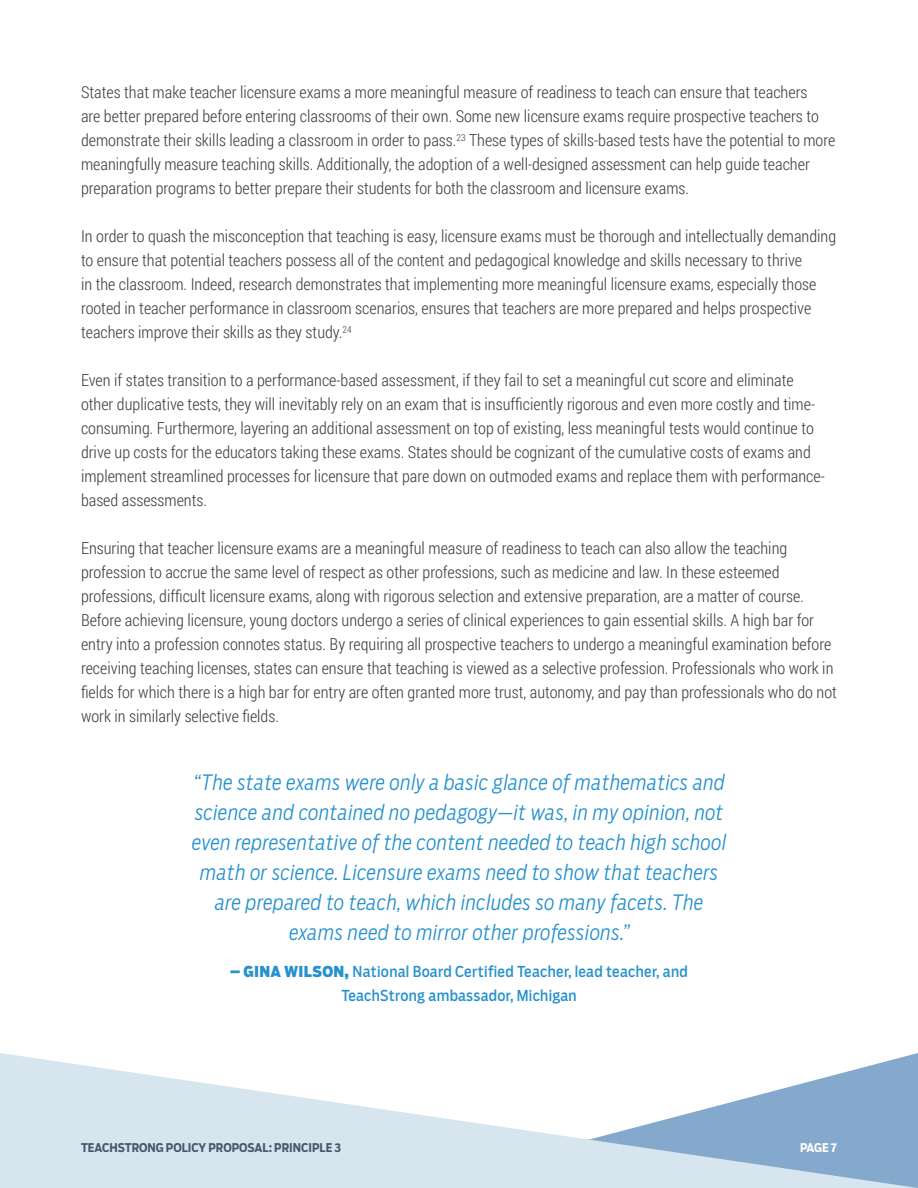
<style>
.page{position:relative;width:918px;height:1188px;background:#fff}
.page>*{position:absolute;margin:0;border:0;box-sizing:border-box;transform-origin:0 0}
.t1{font:italic 300 21px/30px "Boomer Cond";letter-spacing:.02em;color:#2591cd;text-align:center}
.t2{font:300 16.5px/24px "Roboto Condensed";color:#3e3e3f}
.t3{font:15px/24px "Boomer Cond";letter-spacing:.02em;color:#2591cd;text-align:center}
.t4{font:700 12px "Boomer Cond";color:#48576e}
.t5{font:700 12px "Boomer Cond";color:#fff}
.s1{font-weight:900}
</style>
<div class="page">
<svg style="left:0;top:1053px;width:918px;height:135px;fill:#d7e5ee"></svg>
<p class="t2" style="left:81px;top:80px;width:756px">States that make teacher licensure exams a more meaningful measure of readiness to teach can ensure that teachers<br>are better prepared before entering classrooms of their own. Some new licensure exams require prospective teachers to demonstrate their skills leading a classroom in order to pass.<sup>23</sup> These types of skills-based tests have the potential to more meaningfully measure teaching skills. Additionally, the adoption of a well-designed assessment can help guide teacher preparation programs to better prepare their students for both the classroom and licensure exams.</p>
<p class="t2" style="left:81px;top:224px;width:757px">In order to quash the misconception that teaching is easy, licensure exams must be thorough and intellectually demanding to ensure that potential teachers possess all of the content and pedagogical knowledge and skills necessary to thrive<br>in the classroom. Indeed, research demonstrates that implementing more meaningful licensure exams, especially those rooted in teacher performance in classroom scenarios, ensures that teachers are more prepared and helps prospective teachers improve their skills as they study.<sup>24</sup></p>
<p class="t2" style="left:81px;top:368px;width:745px">Even if states transition to a performance-based assessment, if they fail to set a meaningful cut score and eliminate other duplicative tests, they will inevitably rely on an exam that is insufficiently rigorous and even more costly and time&shy;consuming. Furthermore, layering an additional assessment on top of existing, less meaningful tests would continue to drive up costs for the educators taking these exams. States should be cognizant of the cumulative costs of exams and implement streamlined processes for licensure that pare down on outmoded exams and replace them with performance&shy;based assessments.</p>
<p class="t2" style="left:81px;top:536px;width:757px">Ensuring that teacher licensure exams are a meaningful measure of readiness to teach can also allow the teaching profession to accrue the same level of respect as other professions, such as medicine and law. In these esteemed professions, difficult licensure exams, along with rigorous selection and extensive preparation, are a matter of course.<br>Before achieving licensure, young doctors undergo a series of clinical experiences to gain essential skills. A high bar for entry into a profession connotes status. By requiring all prospective teachers to undergo a meaningful examination before receiving teaching licenses, states can ensure that teaching is viewed as a selective profession. Professionals who work in fields for which there is a high bar for entry are often granted more trust, autonomy, and pay than professionals who do not work in similarly selective fields.</p>
<p class="t1" style="left:192px;top:767px;width:536px">“The state exams were only a basic glance of mathematics and science and contained no pedagogy—it was, in my opinion, not even representative of the content needed to teach high school math or science. Licensure exams need to show that teachers are prepared to teach, which includes so many facets. The exams need to mirror other professions.”</p>
<p class="t3" style="left:230px;top:960px;width:459px"><span class="s1">– GINA WILSON,</span> National Board Certified Teacher, lead teacher, and<br>TeachStrong ambassador, Michigan</p>
<p class="t4" style="left:81px;top:1140px;width:262px">TEACHSTRONG POLICY PROPOSAL: PRINCIPLE 3</p>
<p class="t5" style="left:800px;top:1140px;width:38px">PAGE 7</p>
</div>
